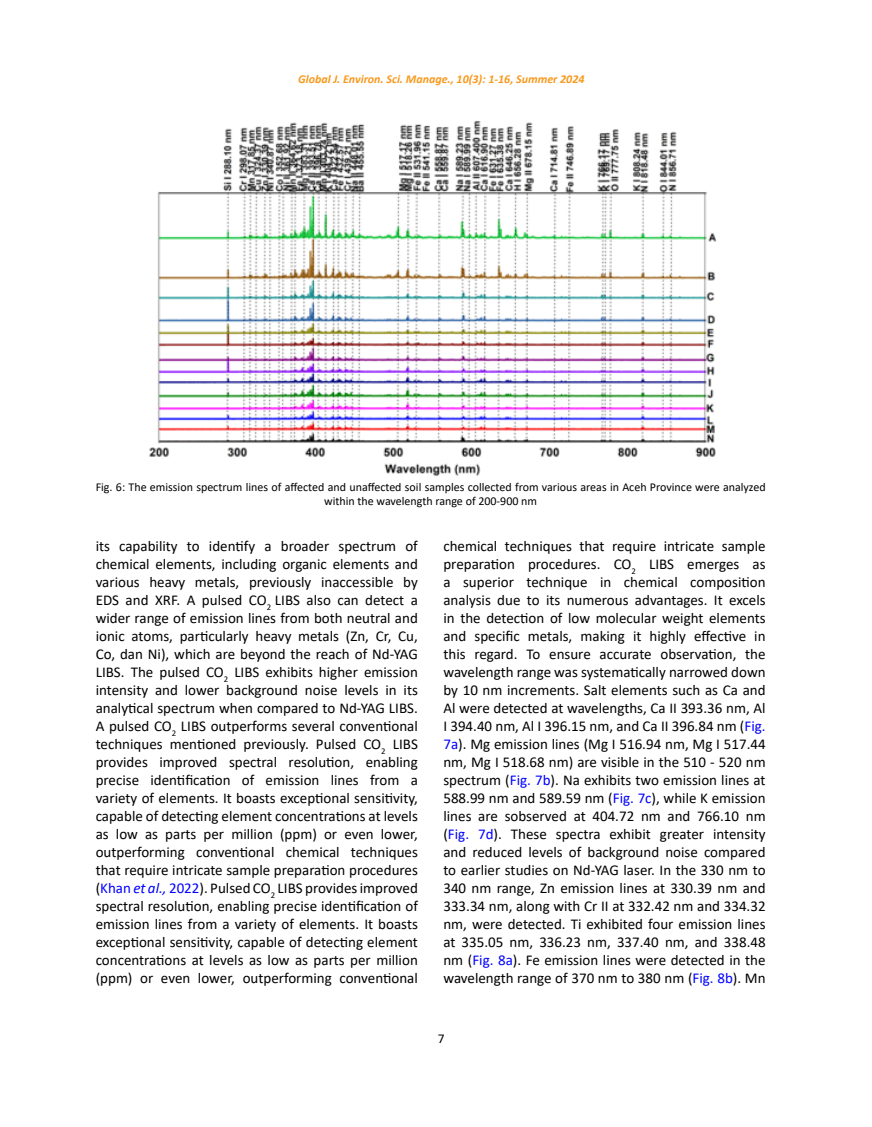
<style>
.page{position:relative;width:872px;height:1127px;background:#fff}
.page>*{position:absolute;margin:0;border:0;box-sizing:border-box;transform-origin:0 0}
.t1{font:15px/18px "Calibri";color:#000;text-align:justify}
.t2{font:13.5px "Calibri";color:#000}
.t3{font:12px/14.4px "Calibri";color:#000;text-align:center}
.t4{font:italic 700 12px "Calibri";color:#f8991d}
.s1{color:#00f}
.s2{font-style:italic;color:#00f}
</style>
<div class="page">
<img style="left:149px;top:120px;width:568px;height:356px">
<p class="t4" style="left:298px;top:70px;width:288px">Global J. Environ. Sci. Manage., 10(3): 1-16, Summer 2024</p>
<p class="t3" style="left:96px;top:479px;width:671px">Fig. 6: The emission spectrum lines of affected and unaffected soil samples collected from various areas in Aceh Province were analyzed within the wavelength range of 200-900 nm</p>
<p class="t1" style="left:96px;top:537px;width:324px">its capability to identify a broader spectrum of chemical elements, including organic elements and various heavy metals, previously inaccessible by EDS and XRF. A pulsed CO<sub>2</sub> LIBS also can detect a wider range of emission lines from both neutral and ionic atoms, particularly heavy metals (Zn, Cr, Cu, Co, dan Ni), which are beyond the reach of Nd-YAG LIBS. The pulsed CO<sub>2</sub> LIBS exhibits higher emission intensity and lower background noise levels in its analytical spectrum when compared to Nd-YAG LIBS.<br>A pulsed CO<sub>2</sub> LIBS outperforms several conventional techniques mentioned previously. Pulsed CO<sub>2</sub> LIBS provides improved spectral resolution, enabling precise identification of emission lines from a variety of elements. It boasts exceptional sensitivity, capable of detecting element concentrations at levels as low as parts per million (ppm) or even lower, outperforming conventional chemical techniques that require intricate sample preparation procedures (<span class="s1">Khan</span> <span class="s2">et al.,</span> <span class="s1">2022</span>). Pulsed CO<sub>2</sub> LIBS provides improved spectral resolution, enabling precise identification of emission lines from a variety of elements. It boasts exceptional sensitivity, capable of detecting element concentrations at levels as low as parts per million (ppm) or even lower, outperforming conventional</p>
<p class="t1" style="left:443px;top:537px;width:324px">chemical techniques that require intricate sample preparation procedures. CO<sub>2</sub> LIBS emerges as a superior technique in chemical composition analysis due to its numerous advantages. It excels in the detection of low molecular weight elements and specific metals, making it highly effective in this regard. To ensure accurate observation, the wavelength range was systematically narrowed down by 10 nm increments. Salt elements such as Ca and Al were detected at wavelengths, Ca II 393.36 nm, Al I 394.40 nm, Al I 396.15 nm, and Ca II 396.84 nm (<span class="s1">Fig.<br>7a</span>). Mg emission lines (Mg I 516.94 nm, Mg I 517.44 nm, Mg I 518.68 nm) are visible in the 510 - 520 nm spectrum (<span class="s1">Fig. 7b</span>). Na exhibits two emission lines at 588.99 nm and 589.59 nm (<span class="s1">Fig. 7c</span>), while K emission lines are sobserved at 404.72 nm and 766.10 nm (<span class="s1">Fig. 7d</span>). These spectra exhibit greater intensity and reduced levels of background noise compared to earlier studies on Nd-YAG laser. In the 330 nm to 340 nm range, Zn emission lines at 330.39 nm and 333.34 nm, along with Cr II at 332.42 nm and 334.32 nm, were detected. Ti exhibited four emission lines at 335.05 nm, 336.23 nm, 337.40 nm, and 338.48 nm (<span class="s1">Fig. 8a</span>). Fe emission lines were detected in the wavelength range of 370 nm to 380 nm (<span class="s1">Fig. 8b</span>). Mn</p>
<p class="t1" style="left:241px;top:541px;width:417px">Province were analyzed within the wavelength range of 200-900 nm</p>
<p class="t2" style="left:438px;top:1029px;width:8px">7</p>
</div>
